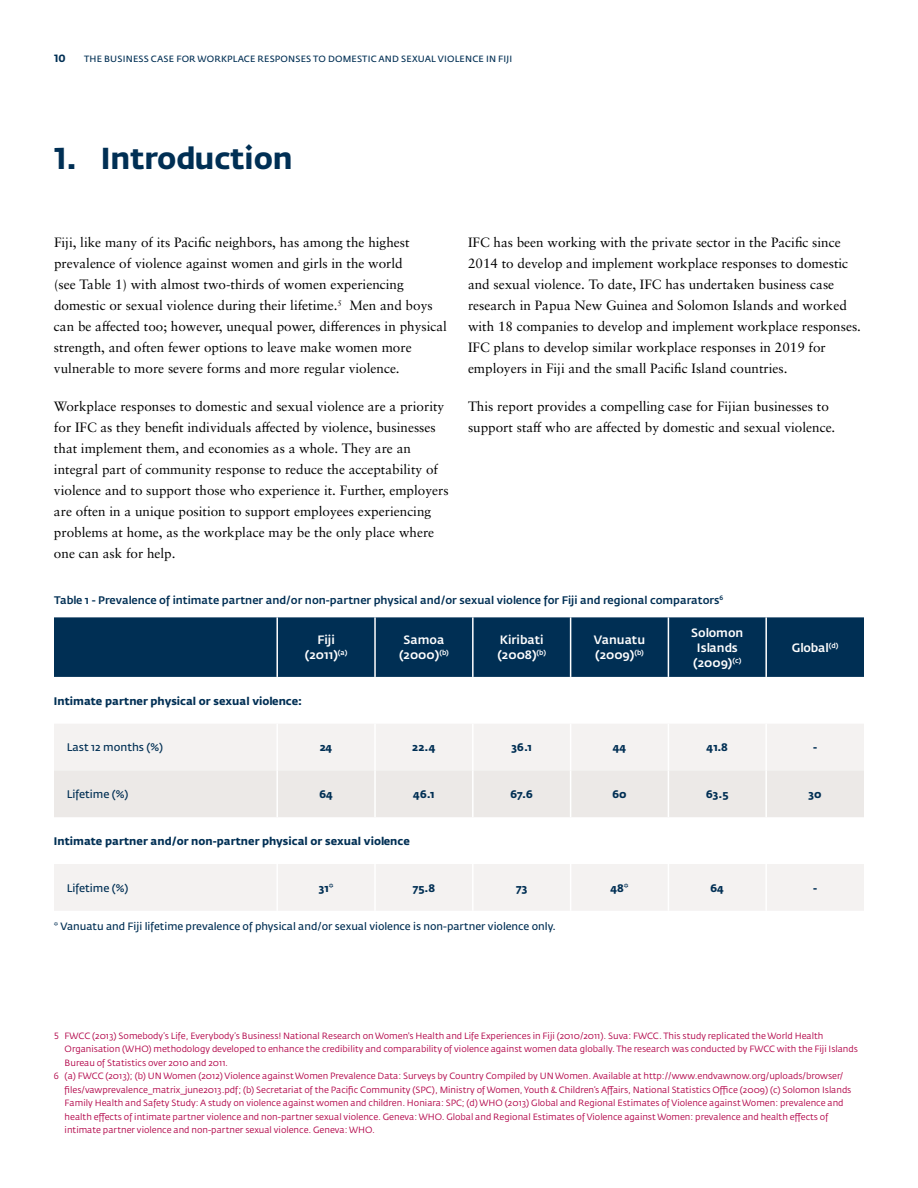
<style>
.page{position:relative;width:918px;height:1188px;background:#fff}
.page>*{position:absolute;margin:0;border:0;box-sizing:border-box;transform-origin:0 0}
.t1{font:700 30px "Fedra Sans Pro";color:#002f54}
.t2{font:13.5px/21px "Sabon LT Pro";color:#000}
.t3{font:500 12px/15px "Fedra Sans Pro";color:#fff;text-align:center}
.t4{font:700 10.95px "Fedra Sans Pro";color:#002f54}
.t5{font:500 10.95px "Fedra Sans Pro";color:#002f54}
.t6{font:10.95px "Fedra Sans Pro";color:#002f54}
.t7{font:10.5px "Fedra Sans Pro";color:#002f54}
.t8{font:700 10.5px "Fedra Sans Pro";color:#002f54}
.t9{font:9px "Fedra Sans Pro";color:#b10146}
.t10{font:9px "Fedra Sans Pro";letter-spacing:.02em;color:#002f54}
</style>
<div class="page">
<div style="left:54px;top:617px;width:810px;height:60px;background:#002f54"></div>
<svg style="left:54px;top:724px;width:810px;height:187px;fill:#f4f2f1"></svg>
<div style="left:54px;top:770px;width:810px;height:47px;background:#ece9e7"></div>
<hr style="left:276px;top:617px;width:2px;height:60px;background:#fff">
<hr style="left:374px;top:617px;width:2px;height:60px;background:#fff">
<hr style="left:472px;top:617px;width:2px;height:60px;background:#fff">
<hr style="left:570px;top:617px;width:1px;height:60px;background:#fff">
<hr style="left:668px;top:617px;width:1px;height:60px;background:#fff">
<hr style="left:765px;top:617px;width:2px;height:60px;background:#fff">
<hr style="left:276px;top:724px;width:2px;height:46px;background:#fff">
<hr style="left:374px;top:724px;width:2px;height:46px;background:#fff">
<hr style="left:472px;top:724px;width:2px;height:46px;background:#fff">
<hr style="left:570px;top:724px;width:1px;height:46px;background:#fff">
<hr style="left:668px;top:724px;width:1px;height:46px;background:#fff">
<hr style="left:765px;top:724px;width:2px;height:46px;background:#fff">
<hr style="left:276px;top:770px;width:2px;height:47px;background:#fff">
<hr style="left:374px;top:770px;width:2px;height:47px;background:#fff">
<hr style="left:472px;top:770px;width:2px;height:47px;background:#fff">
<hr style="left:570px;top:770px;width:1px;height:47px;background:#fff">
<hr style="left:668px;top:770px;width:1px;height:47px;background:#fff">
<hr style="left:765px;top:770px;width:2px;height:47px;background:#fff">
<hr style="left:276px;top:864px;width:2px;height:47px;background:#fff">
<hr style="left:374px;top:864px;width:2px;height:47px;background:#fff">
<hr style="left:472px;top:864px;width:2px;height:47px;background:#fff">
<hr style="left:570px;top:864px;width:1px;height:47px;background:#fff">
<hr style="left:668px;top:864px;width:1px;height:47px;background:#fff">
<hr style="left:765px;top:864px;width:2px;height:47px;background:#fff">
<p class="t8" style="left:54px;top:52px;width:13px">10</p>
<p class="t10" style="left:84px;top:53px;width:430px">THE BUSINESS CASE FOR WORKPLACE RESPONSES TO DOMESTIC AND SEXUAL VIOLENCE IN FIJI</p>
<h1 class="t1" style="left:54px;top:140px;width:240px">1. Introduction</h1>
<p class="t2" style="left:54px;top:232px;width:394px">Fiji, like many of its Pacific neighbors, has among the highest prevalence of violence against women and girls in the world<br>(see Table 1) with almost two-thirds of women experiencing domestic or sexual violence during their lifetime.<sup>5</sup> Men and boys can be affected too; however, unequal power, differences in physical strength, and often fewer options to leave make women more vulnerable to more severe forms and more regular violence.</p>
<p class="t2" style="left:54px;top:396px;width:396px">Workplace responses to domestic and sexual violence are a priority for IFC as they benefit individuals affected by violence, businesses that implement them, and economies as a whole. They are an integral part of community response to reduce the acceptability of violence and to support those who experience it. Further, employers are often in a unique position to support employees experiencing problems at home, as the workplace may be the only place where one can ask for help.</p>
<p class="t2" style="left:468px;top:232px;width:395px">IFC has been working with the private sector in the Pacific since 2014 to develop and implement workplace responses to domestic and sexual violence. To date, IFC has undertaken business case research in Papua New Guinea and Solomon Islands and worked with 18 companies to develop and implement workplace responses.<br>IFC plans to develop similar workplace responses in 2019 for employers in Fiji and the small Pacific Island countries.</p>
<p class="t2" style="left:468px;top:396px;width:369px">This report provides a compelling case for Fijian businesses to support staff who are affected by domestic and sexual violence.</p>
<p class="t5" style="left:54px;top:593px;width:671px">Table 1 - Prevalence of intimate partner and/or non-partner physical and/or sexual violence for Fiji and regional comparators<sup>6</sup></p>
<p class="t3" style="left:305px;top:633px;width:44px">Fiji (2011)<sup>(a)</sup></p>
<p class="t3" style="left:399px;top:633px;width:51px">Samoa (2000)<sup>(b)</sup></p>
<p class="t3" style="left:497px;top:633px;width:50px;text-align:left">Kiribati (2008)<sup>(b)</sup></p>
<p class="t3" style="left:594px;top:633px;width:53px;text-align:left">Vanuatu (2009)<sup>(b)</sup></p>
<p class="t3" style="left:691px;top:625px;width:54px">Solomon<br>Islands (2009)<sup>(c)</sup></p>
<p class="t3" style="left:792px;top:640px;width:48px">Global<sup>(d)</sup></p>
<p class="t4" style="left:54px;top:694px;width:250px">Intimate partner physical or sexual violence:</p>
<p class="t6" style="left:67px;top:741px;width:98px">Last 12 months (%)</p>
<p class="t4" style="left:320px;top:741px;width:14px">24</p>
<p class="t4" style="left:412px;top:741px;width:25px">22.4</p>
<p class="t4" style="left:512px;top:741px;width:22px">36.1</p>
<p class="t4" style="left:613px;top:741px;width:15px">44</p>
<p class="t4" style="left:707px;top:741px;width:23px">41.8</p>
<p class="t4" style="left:813px;top:741px;width:6px">-</p>
<p class="t6" style="left:67px;top:787px;width:63px">Lifetime (%)</p>
<p class="t4" style="left:319px;top:787px;width:15px">64</p>
<p class="t4" style="left:413px;top:787px;width:23px">46.1</p>
<p class="t4" style="left:510px;top:787px;width:24px">67.6</p>
<p class="t4" style="left:612px;top:787px;width:16px">60</p>
<p class="t4" style="left:706px;top:787px;width:24px">63.5</p>
<p class="t4" style="left:809px;top:787px;width:15px">30</p>
<p class="t4" style="left:54px;top:834px;width:357px">Intimate partner and/or non-partner physical or sexual violence</p>
<p class="t6" style="left:67px;top:881px;width:63px">Lifetime (%)</p>
<p class="t4" style="left:319px;top:881px;width:16px">31*</p>
<p class="t4" style="left:413px;top:881px;width:24px">75.8</p>
<p class="t4" style="left:516px;top:881px;width:13px">73</p>
<p class="t4" style="left:610px;top:881px;width:20px">48*</p>
<p class="t4" style="left:711px;top:881px;width:15px">64</p>
<p class="t4" style="left:813px;top:881px;width:6px">-</p>
<p class="t7" style="left:54px;top:920px;width:504px">* Vanuatu and Fiji lifetime prevalence of physical and/or sexual violence is non-partner violence only.</p>
<p class="t9" style="left:54px;top:1030px;width:771px">5 FWCC (2013) Somebody’s Life, Everybody’s Business! National Research on Women's Health and Life Experiences in Fiji (2010/2011). Suva: FWCC. This study replicated the World Health</p>
<p class="t9" style="left:65px;top:1044px;width:795px">Organisation (WHO) methodology developed to enhance the credibility and comparability of violence against women data globally. The research was conducted by FWCC with the Fiji Islands</p>
<p class="t9" style="left:65px;top:1057px;width:165px">Bureau of Statistics over 2010 and 2011.</p>
<p class="t9" style="left:54px;top:1071px;width:791px">6 (a) FWCC (2013); (b) UN Women (2012) Violence against Women Prevalence Data: Surveys by Country Compiled by UN Women. Available at http://www.endvawnow.org/uploads/browser/</p>
<p class="t9" style="left:65px;top:1084px;width:788px">files/vawprevalence_matrix_june2013.pdf; (b) Secretariat of the Pacific Community (SPC), Ministry of Women, Youth &amp; Children’s Affairs, National Statistics Office (2009) (c) Solomon Islands</p>
<p class="t9" style="left:65px;top:1098px;width:781px">Family Health and Safety Study: A study on violence against women and children. Honiara: SPC; (d) WHO (2013) Global and Regional Estimates of Violence against Women: prevalence and</p>
<p class="t9" style="left:65px;top:1111px;width:765px">health effects of intimate partner violence and non-partner sexual violence. Geneva: WHO. Global and Regional Estimates of Violence against Women: prevalence and health effects of</p>
<p class="t9" style="left:65px;top:1125px;width:312px">intimate partner violence and non-partner sexual violence. Geneva: WHO.</p>
</div>
